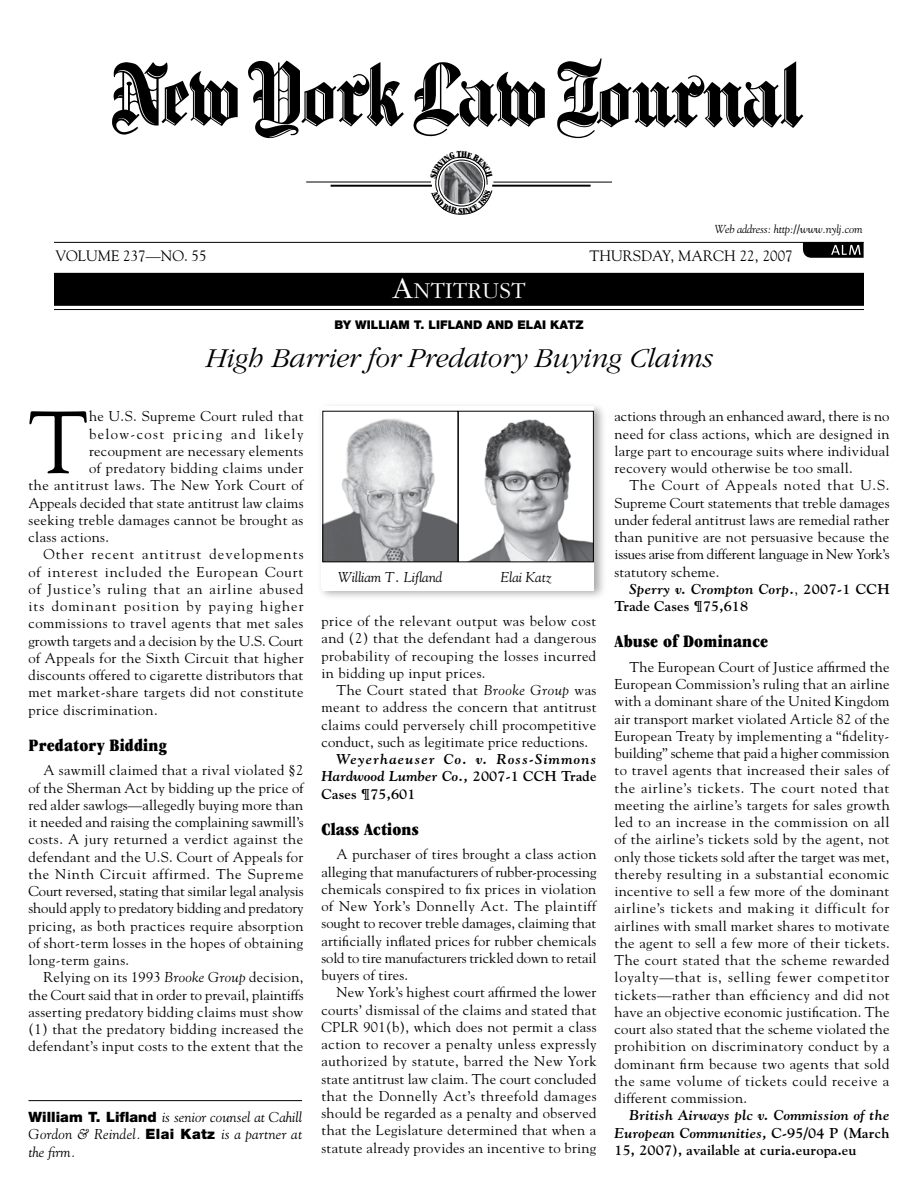
<style>
.page{position:relative;width:918px;height:1188px;background:#fff}
.page>*{position:absolute;margin:0;border:0;box-sizing:border-box;transform-origin:0 0}
.t1{font:87.75px "Goudy";color:#000}
.t2{font:italic 300 28.5px "ITC Garamond Std";letter-spacing:-.005em;color:#000}
.t3{font:300 23.55px "ITC Garamond Std";letter-spacing:.015em;color:#fff}
.t4{font:18px "ITC Garamond Std Ult Cond";letter-spacing:.01em;color:#000}
.t5{font:15px "Goudy";color:#000}
.t6{font:14.25px/17.2px "Goudy";letter-spacing:.025em;color:#000;text-align:justify}
.t7{font:italic 700 14.25px/17.2px "Goudy";letter-spacing:.02em;color:#000;text-align:justify}
.t8{font:italic 14.25px/17.2px "Goudy";color:#000;text-align:justify}
.t9{font:14.25px "Goudy";letter-spacing:.06em;color:#000}
.t10{font:700 14.25px/17.2px "Goudy";letter-spacing:.01em;color:#000}
.t11{font:14.25px "Goudy";letter-spacing:.005em;color:#000}
.t12{font:14.25px "Goudy";color:#000}
.t13{font:14.25px "Goudy";letter-spacing:.075em;color:#000}
.t14{font:14.25px "Goudy";letter-spacing:.08em;color:#000}
.t15{font:14.25px "Goudy";letter-spacing:.095em;color:#000}
.t16{font:900 12px "Helvetica Neue LT Std";color:#000}
.t17{font:italic 11.55px "Goudy";letter-spacing:-.02em;color:#000}
.s1{font-size:31.5px}
.s2{font-style:italic}
.s3{font-family:"Helvetica Neue LT Std";font-weight:900;font-style:normal}
.s4{font-size:16.5px}
.s5{font-style:normal}
.s6{font-weight:400}
</style>
<div class="page">
<hr style="left:28px;top:1100px;width:274px;height:1px;background:#000">
<img style="left:112px;top:58px;width:692px;height:81px">
<hr style="left:331px;top:185px;width:101px;height:2px;background:#000">
<hr style="left:306px;top:182px;width:125px;height:1px;background:#000">
<hr style="left:493px;top:182px;width:119px;height:1px;background:#000">
<hr style="left:492px;top:185px;width:99px;height:2px;background:#000">
<hr style="left:54px;top:242px;width:810px;height:1px;background:#000">
<svg style="left:803px;top:243px;width:61px;height:15px"></svg>
<div style="left:54px;top:273px;width:810px;height:33px;background:#000"></div>
<hr style="left:54px;top:309px;width:810px;height:1px;background:#000">
<div style="left:317px;top:402px;width:291px;height:201px;background:#000;opacity:.35"></div>
<svg style="left:321px;top:406px;width:273px;height:182px"></svg>
<div style="left:458px;top:561px;width:135px;height:30px;background:#fff"></div>
<img style="left:460px;top:413px;width:132px;height:147px">
<div style="left:458px;top:411px;width:136px;height:151px;border:1px solid #000"></div>
<div style="left:323px;top:561px;width:135px;height:30px;background:#fff"></div>
<svg style="left:325px;top:413px;width:131px;height:147px"></svg>
<svg style="left:430px;top:156px;width:63px;height:59px"></svg>
<p class="t17" style="left:715px;top:222px;width:149px">Web address: http://www.nylj.com</p>
<p class="t5" style="left:56px;top:247px;width:22px">Volu</p>
<p class="t5" style="left:98px;top:247px;width:110px">me 237—no. 55</p>
<p class="t5" style="left:590px;top:247px;width:33px">thursday</p>
<p class="t5" style="left:670px;top:247px;width:21px">, Marc</p>
<p class="t5" style="left:724px;top:247px;width:70px">h 22, 2007</p>
<h3 class="t3" style="left:393px;top:278px;width:134px"><span class="s1">A</span>NTITRUST</h3>
<p class="t16" style="left:334px;top:318px;width:251px">BY WILL IAM T. LIFLAND AND ELAI KATZ</p>
<h2 class="t2" style="left:205px;top:342px;width:509px">High Barrier for Predatory Buying Claims</h2>
<h1 class="t1" style="left:28px;top:388px;width:61px">T</h1>
<p class="t6" style="left:89px;top:407px;width:216px">he U.S. Supreme Court ruled that</p>
<p class="t15" style="left:89px;top:425px;width:216px">below-cost pricing and likely</p>
<p class="t6" style="left:89px;top:442px;width:216px">recoupment are necessary elements</p>
<p class="t6" style="left:89px;top:459px;width:216px">of predatory bidding claims under</p>
<p class="t6" style="left:28px;top:476px;width:276px">the antitrust laws. The New York Court of</p>
<p class="t11" style="left:28px;top:494px;width:277px">Appeals decided that state antitrust law claims</p>
<p class="t6" style="left:28px;top:511px;width:276px">seeking treble damages cannot be brought as</p>
<p class="t6" style="left:28px;top:528px;width:82px">class actions.</p>
<p class="t14" style="left:44px;top:546px;width:262px">Other recent antitrust developments</p>
<p class="t9" style="left:28px;top:563px;width:276px">of interest included the European Court</p>
<p class="t9" style="left:28px;top:580px;width:277px">of Justice’s ruling that an airline abused</p>
<p class="t13" style="left:28px;top:597px;width:277px">its dominant position by paying higher</p>
<p class="t6" style="left:28px;top:614px;width:276px">commissions to travel agents that met sales</p>
<p class="t12" style="left:28px;top:632px;width:276px">growth targets and a decision by the U.S. Court</p>
<p class="t6" style="left:28px;top:649px;width:277px">of Appeals for the Sixth Circuit that higher</p>
<p class="t6" style="left:28px;top:666px;width:276px">discounts offered to cigarette distributors that</p>
<p class="t6" style="left:28px;top:683px;width:277px">met market-share targets did not constitute</p>
<p class="t6" style="left:28px;top:701px;width:131px">price discrimination.</p>
<p class="t4" style="left:28px;top:735px;width:140px">Predatory Bidding</p>
<p class="t6" style="left:28px;top:761px;width:277px;text-indent:15px">A sawmill claimed that a rival violated §2 of the Sherman Act by bidding up the price of red alder sawlogs—allegedly buying more than it needed and raising the complaining sawmill’s costs. A jury returned a verdict against the defendant and the U.S. Court of Appeals for the Ninth Circuit affirmed. The Supreme Court reversed, stating that similar legal analysis should apply to predatory bidding and predatory pricing, as both practices require absorption of short-term losses in the hopes of obtaining long-term gains.</p>
<p class="t6" style="left:28px;top:968px;width:277px;text-indent:15px">Relying on its 1993 <span class="s2">Brooke Group</span> decision, the Court said that in order to prevail, plaintiffs asserting predatory bidding claims must show (1) that the predatory bidding increased the defendant’s input costs to the extent that the</p>
<p class="t8" style="left:28px;top:1108px;width:275px"><span class="s3">WILLIAM T. LIFLAND</span> is senior counsel at Cahill Gordon &amp; Reindel. <span class="s3">ELAI KATZ</span> is a partner at the firm.</p>
<p class="t8" style="left:338px;top:569px;width:106px">William T<span class="s4">.</span> Lifland</p>
<p class="t8" style="left:500px;top:568px;width:53px">Elai Katz</p>
<p class="t6" style="left:322px;top:612px;width:276px">price of the relevant output was below cost and (2) that the defendant had a dangerous probability of recouping the losses incurred in bidding up input prices.</p>
<p class="t6" style="left:322px;top:681px;width:277px;text-indent:15px">The Court stated that <span class="s2">Brooke Group</span> was meant to address the concern that antitrust claims could perversely chill procompetitive conduct, such as legitimate price reductions.</p>
<p class="t7" style="left:322px;top:750px;width:276px;text-indent:15px">Weyerhaeuser Co. v. Ross-Simmons Hardwood Lumber Co., <span class="s5">2007-1 CCH Trade Cases ¶75,601</span></p>
<p class="t4" style="left:322px;top:819px;width:99px">Class Actions</p>
<p class="t6" style="left:322px;top:845px;width:277px;text-indent:15px">A purchaser of tires brought a class action alleging that manufacturers of rubber-processing chemicals conspired to fix prices in violation of New York’s Donnelly Act. The plaintiff sought to recover treble damages, claiming that artificially inflated prices for rubber chemicals sold to tire manufacturers trickled down to retail buyers of tires.</p>
<p class="t6" style="left:322px;top:983px;width:277px;text-indent:15px">New York’s highest court affirmed the lower courts’ dismissal of the claims and stated that CPLR 901(b), which does not permit a class action to recover a penalty unless expressly authorized by statute, barred the New York state antitrust law claim. The court concluded that the Donnelly Act’s threefold damages should be regarded as a penalty and observed that the Legislature determined that when a statute already provides an incentive to bring</p>
<p class="t6" style="left:615px;top:407px;width:277px">actions through an enhanced award, there is no need for class actions, which are designed in large part to encourage suits where individual recovery would otherwise be too small.</p>
<p class="t6" style="left:615px;top:476px;width:277px;text-indent:15px">The Court of Appeals noted that U.S.<br>Supreme Court statements that treble damages under federal antitrust laws are remedial rather than punitive are not persuasive because the issues arise from different language in New York’s statutory scheme.</p>
<p class="t10" style="left:615px;top:580px;width:277px;text-indent:15px"><span class="s2">Sperry v. Crompton Corp.</span><span class="s6">,</span> 2007-1 CCH<br>Trade Cases ¶75,618</p>
<p class="t4" style="left:615px;top:631px;width:155px">Abuse of Dominance</p>
<p class="t6" style="left:615px;top:658px;width:277px;text-indent:15px">The European Court of Justice affirmed the European Commission’s ruling that an airline with a dominant share of the United Kingdom air transport market violated Article 82 of the European Treaty by implementing a “fidelity&shy;building” scheme that paid a higher commission to travel agents that increased their sales of the airline’s tickets. The court noted that meeting the airline’s targets for sales growth led to an increase in the commission on all of the airline’s tickets sold by the agent, not only those tickets sold after the target was met, thereby resulting in a substantial economic incentive to sell a few more of the dominant airline’s tickets and making it difficult for airlines with small market shares to motivate the agent to sell a few more of their tickets.<br>The court stated that the scheme rewarded loyalty—that is, selling fewer competitor tickets—rather than efficiency and did not have an objective economic justification. The court also stated that the scheme violated the prohibition on discriminatory conduct by a dominant firm because two agents that sold the same volume of tickets could receive a different commission.</p>
<p class="t7" style="left:615px;top:1106px;width:277px;text-indent:15px">British Airways plc v. Commission of the European Communities, <span class="s5">C-95/04 P (March 15, 2007), available at curia.europa.eu</span></p>
</div>
